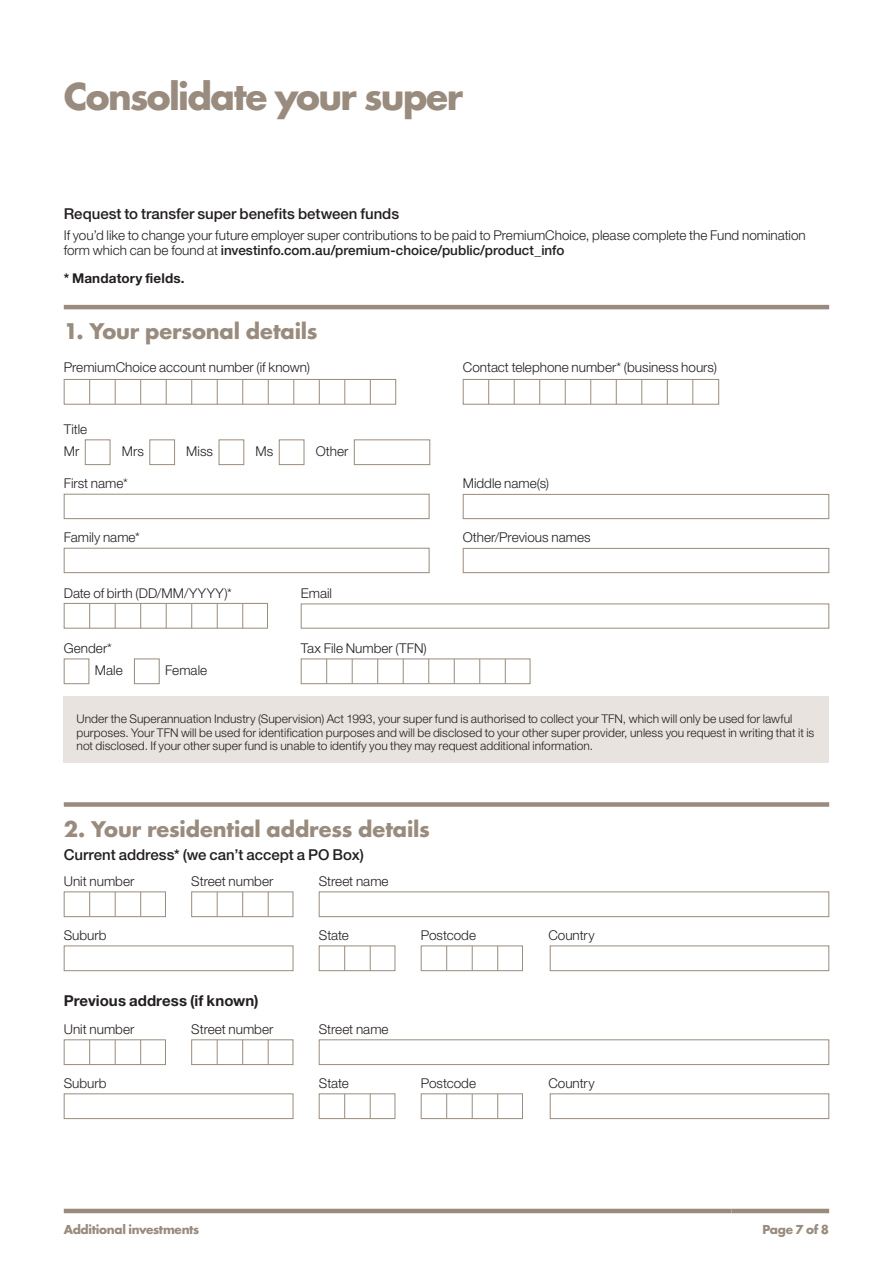
<style>
.page{position:relative;width:893px;height:1263px;background:#fff}
.page>*{position:absolute;margin:0;border:0;box-sizing:border-box;transform-origin:0 0}
.t1{font:700 36px "Futura";letter-spacing:-.04em;color:#998b7d}
.t2{font:700 21px "Futura";letter-spacing:-.005em;color:#998b7d}
.t3{font:500 15px "Helvetica Neue LT Std";color:#231f20}
.t4{font:700 15px "Helvetica Neue LT Std";letter-spacing:.005em;color:#231f20}
.t5{font:300 13.5px/15px "Helvetica Neue LT Std";color:#231f20}
.t6{font:700 13.5px "Helvetica Neue LT Std";letter-spacing:.01em;color:#231f20}
.t7{font:300 12px/13.5px "Helvetica Neue LT Std";letter-spacing:.005em;color:#231f20}
.t8{font:700 12px "Futura";letter-spacing:-.025em;color:#998b7d}
.s1{font-weight:500}
</style>
<div class="page">
<hr style="left:64px;top:1209px;width:667px;height:4px;background:#998b7d">
<hr style="left:731px;top:1209px;width:98px;height:4px;background:#998b7d">
<hr style="left:64px;top:305px;width:765px;height:4px;background:#998b7d">
<div style="left:64px;top:802px;width:765px;height:5px;background:#998b7d"></div>
<div style="left:64px;top:379px;width:332px;height:26px;background:#fff;border:1px solid #998b7d"></div>
<svg style="left:89px;top:379px;width:1px;height:25px"></svg>
<svg style="left:115px;top:379px;width:1px;height:25px"></svg>
<svg style="left:140px;top:379px;width:1px;height:25px"></svg>
<svg style="left:166px;top:379px;width:1px;height:25px"></svg>
<svg style="left:191px;top:379px;width:1px;height:25px"></svg>
<svg style="left:217px;top:379px;width:1px;height:25px"></svg>
<svg style="left:242px;top:379px;width:1px;height:25px"></svg>
<svg style="left:268px;top:379px;width:1px;height:25px"></svg>
<svg style="left:293px;top:379px;width:1px;height:25px"></svg>
<svg style="left:319px;top:379px;width:1px;height:25px"></svg>
<svg style="left:345px;top:379px;width:1px;height:25px"></svg>
<svg style="left:370px;top:379px;width:1px;height:25px"></svg>
<div style="left:463px;top:379px;width:256px;height:26px;background:#fff;border:1px solid #998b7d"></div>
<svg style="left:488px;top:379px;width:1px;height:25px"></svg>
<svg style="left:514px;top:379px;width:1px;height:25px"></svg>
<svg style="left:539px;top:379px;width:1px;height:25px"></svg>
<svg style="left:565px;top:379px;width:1px;height:25px"></svg>
<svg style="left:590px;top:379px;width:1px;height:25px"></svg>
<svg style="left:616px;top:379px;width:1px;height:25px"></svg>
<svg style="left:641px;top:379px;width:1px;height:25px"></svg>
<svg style="left:667px;top:379px;width:1px;height:25px"></svg>
<svg style="left:692px;top:379px;width:1px;height:25px"></svg>
<div style="left:85px;top:439px;width:25px;height:26px;background:#fff;border:1px solid #998b7d"></div>
<div style="left:149px;top:439px;width:26px;height:26px;background:#fff;border:1px solid #998b7d"></div>
<div style="left:219px;top:439px;width:25px;height:26px;background:#fff;border:1px solid #998b7d"></div>
<div style="left:279px;top:439px;width:25px;height:26px;background:#fff;border:1px solid #998b7d"></div>
<div style="left:354px;top:439px;width:76px;height:26px;background:#fff;border:1px solid #998b7d"></div>
<div style="left:64px;top:494px;width:365px;height:25px;background:#fff;border:1px solid #998b7d"></div>
<div style="left:463px;top:494px;width:366px;height:25px;background:#fff;border:1px solid #998b7d"></div>
<div style="left:64px;top:548px;width:365px;height:25px;background:#fff;border:1px solid #998b7d"></div>
<div style="left:463px;top:548px;width:366px;height:25px;background:#fff;border:1px solid #998b7d"></div>
<div style="left:64px;top:603px;width:204px;height:25px;background:#fff;border:1px solid #998b7d"></div>
<svg style="left:89px;top:603px;width:1px;height:25px"></svg>
<svg style="left:115px;top:603px;width:1px;height:25px"></svg>
<svg style="left:140px;top:603px;width:1px;height:25px"></svg>
<svg style="left:166px;top:603px;width:1px;height:25px"></svg>
<svg style="left:191px;top:603px;width:1px;height:25px"></svg>
<svg style="left:217px;top:603px;width:1px;height:25px"></svg>
<svg style="left:242px;top:603px;width:1px;height:25px"></svg>
<div style="left:301px;top:603px;width:528px;height:25px;background:#fff;border:1px solid #998b7d"></div>
<div style="left:64px;top:658px;width:25px;height:26px;background:#fff;border:1px solid #998b7d"></div>
<div style="left:134px;top:658px;width:26px;height:26px;background:#fff;border:1px solid #998b7d"></div>
<div style="left:301px;top:658px;width:229px;height:26px;background:#fff;border:1px solid #998b7d"></div>
<svg style="left:326px;top:659px;width:1px;height:25px"></svg>
<svg style="left:352px;top:659px;width:1px;height:25px"></svg>
<svg style="left:377px;top:659px;width:1px;height:25px"></svg>
<svg style="left:403px;top:659px;width:1px;height:25px"></svg>
<svg style="left:428px;top:659px;width:1px;height:25px"></svg>
<svg style="left:454px;top:659px;width:1px;height:25px"></svg>
<svg style="left:479px;top:659px;width:1px;height:25px"></svg>
<svg style="left:505px;top:659px;width:1px;height:25px"></svg>
<div style="left:64px;top:697px;width:765px;height:66px;background:#e8e3df"></div>
<div style="left:64px;top:891px;width:102px;height:26px;background:#fff;border:1px solid #998b7d"></div>
<svg style="left:89px;top:892px;width:1px;height:25px"></svg>
<svg style="left:115px;top:892px;width:1px;height:25px"></svg>
<svg style="left:140px;top:892px;width:1px;height:25px"></svg>
<div style="left:191px;top:891px;width:102px;height:26px;background:#fff;border:1px solid #998b7d"></div>
<svg style="left:217px;top:892px;width:1px;height:25px"></svg>
<svg style="left:242px;top:892px;width:1px;height:25px"></svg>
<svg style="left:268px;top:892px;width:1px;height:25px"></svg>
<div style="left:319px;top:891px;width:510px;height:26px;background:#fff;border:1px solid #998b7d"></div>
<div style="left:64px;top:945px;width:229px;height:26px;background:#fff;border:1px solid #998b7d"></div>
<div style="left:319px;top:945px;width:76px;height:26px;background:#fff;border:1px solid #998b7d"></div>
<svg style="left:344px;top:946px;width:1px;height:25px"></svg>
<svg style="left:370px;top:946px;width:1px;height:25px"></svg>
<div style="left:421px;top:945px;width:102px;height:26px;background:#fff;border:1px solid #998b7d"></div>
<svg style="left:446px;top:946px;width:1px;height:25px"></svg>
<svg style="left:472px;top:946px;width:1px;height:25px"></svg>
<svg style="left:497px;top:946px;width:1px;height:25px"></svg>
<div style="left:550px;top:945px;width:279px;height:26px;background:#fff;border:1px solid #998b7d"></div>
<div style="left:64px;top:1039px;width:102px;height:26px;background:#fff;border:1px solid #998b7d"></div>
<svg style="left:89px;top:1040px;width:1px;height:24px"></svg>
<svg style="left:115px;top:1040px;width:1px;height:24px"></svg>
<svg style="left:140px;top:1040px;width:1px;height:24px"></svg>
<div style="left:191px;top:1039px;width:102px;height:26px;background:#fff;border:1px solid #998b7d"></div>
<svg style="left:217px;top:1040px;width:1px;height:24px"></svg>
<svg style="left:242px;top:1040px;width:1px;height:24px"></svg>
<svg style="left:268px;top:1040px;width:1px;height:24px"></svg>
<div style="left:319px;top:1039px;width:510px;height:26px;background:#fff;border:1px solid #998b7d"></div>
<div style="left:64px;top:1093px;width:229px;height:26px;background:#fff;border:1px solid #998b7d"></div>
<div style="left:319px;top:1093px;width:76px;height:26px;background:#fff;border:1px solid #998b7d"></div>
<svg style="left:344px;top:1094px;width:1px;height:24px"></svg>
<svg style="left:370px;top:1094px;width:1px;height:24px"></svg>
<div style="left:421px;top:1093px;width:102px;height:26px;background:#fff;border:1px solid #998b7d"></div>
<svg style="left:446px;top:1094px;width:1px;height:24px"></svg>
<svg style="left:472px;top:1094px;width:1px;height:24px"></svg>
<svg style="left:497px;top:1094px;width:1px;height:24px"></svg>
<div style="left:550px;top:1093px;width:279px;height:26px;background:#fff;border:1px solid #998b7d"></div>
<h1 class="t1" style="left:64px;top:71px;width:401px">Consolidate your super</h1>
<p class="t3" style="left:64px;top:205px;width:337px">Request to transfer super benefits between funds</p>
<p class="t5" style="left:64px;top:228px;width:744px">If you’d like to change your future employer super contributions to be paid to PremiumChoice, please complete the Fund nomination form which can be found at <span class="s1">investinfo.com.au/premium-choice/public/product_info</span></p>
<p class="t6" style="left:64px;top:270px;width:122px">* Mandatory fields.</p>
<h2 class="t2" style="left:64px;top:317px;width:255px">1. Your personal details</h2>
<p class="t5" style="left:64px;top:360px;width:248px">PremiumChoice account number (if known)</p>
<p class="t5" style="left:463px;top:360px;width:256px">Contact telephone number* (business hours)</p>
<p class="t5" style="left:64px;top:418px;width:25px;line-height:21.8px">Title<br>Mr</p>
<p class="t5" style="left:122px;top:443px;width:24px">Mrs</p>
<p class="t5" style="left:186px;top:443px;width:28px">Miss</p>
<p class="t5" style="left:255px;top:443px;width:19px">Ms</p>
<p class="t5" style="left:316px;top:443px;width:34px">Other</p>
<p class="t5" style="left:64px;top:476px;width:66px">First name*</p>
<p class="t5" style="left:463px;top:476px;width:88px">Middle name(s)</p>
<p class="t5" style="left:64px;top:530px;width:78px">Family name*</p>
<p class="t5" style="left:463px;top:530px;width:129px">Other/Previous names</p>
<p class="t5" style="left:64px;top:585px;width:170px">Date of birth (DD/MM/YYYY)*</p>
<p class="t5" style="left:301px;top:585px;width:33px">Email</p>
<p class="t5" style="left:64px;top:641px;width:50px">Gender*</p>
<p class="t5" style="left:301px;top:641px;width:127px">Tax File Number (TFN)</p>
<p class="t5" style="left:95px;top:662px;width:29px">Male</p>
<p class="t5" style="left:165px;top:662px;width:43px">Female</p>
<p class="t7" style="left:77px;top:712px;width:739px">Under the Superannuation Industry (Supervision) Act 1993, your super fund is authorised to collect your TFN, which will only be used for lawful purposes. Your TFN will be used for identification purposes and will be disclosed to your other super provider, unless you request in writing that it is not disclosed. If your other super fund is unable to identify you they may request additional information.</p>
<h2 class="t2" style="left:64px;top:814px;width:368px">2. Your residential address details</h2>
<p class="t3" style="left:64px;top:846px;width:302px">Current address* (we can’t accept a PO Box)</p>
<p class="t5" style="left:64px;top:874px;width:72px">Unit number</p>
<p class="t5" style="left:191px;top:874px;width:84px">Street number</p>
<p class="t5" style="left:319px;top:874px;width:71px">Street name</p>
<p class="t5" style="left:64px;top:928px;width:44px">Suburb</p>
<p class="t5" style="left:319px;top:928px;width:32px">State</p>
<p class="t5" style="left:421px;top:928px;width:57px">Postcode</p>
<p class="t5" style="left:548px;top:928px;width:48px">Country</p>
<p class="t4" style="left:64px;top:991px;width:196px">Previous address (if known)</p>
<p class="t5" style="left:64px;top:1021px;width:72px">Unit number</p>
<p class="t5" style="left:191px;top:1021px;width:84px">Street number</p>
<p class="t5" style="left:319px;top:1021px;width:71px">Street name</p>
<p class="t5" style="left:64px;top:1076px;width:44px">Suburb</p>
<p class="t5" style="left:319px;top:1076px;width:32px">State</p>
<p class="t5" style="left:421px;top:1076px;width:57px">Postcode</p>
<p class="t5" style="left:548px;top:1076px;width:48px">Country</p>
<p class="t8" style="left:64px;top:1221px;width:137px">Additional investments</p>
<p class="t8" style="left:762px;top:1221px;width:68px">Page 7 of 8</p>
</div>
